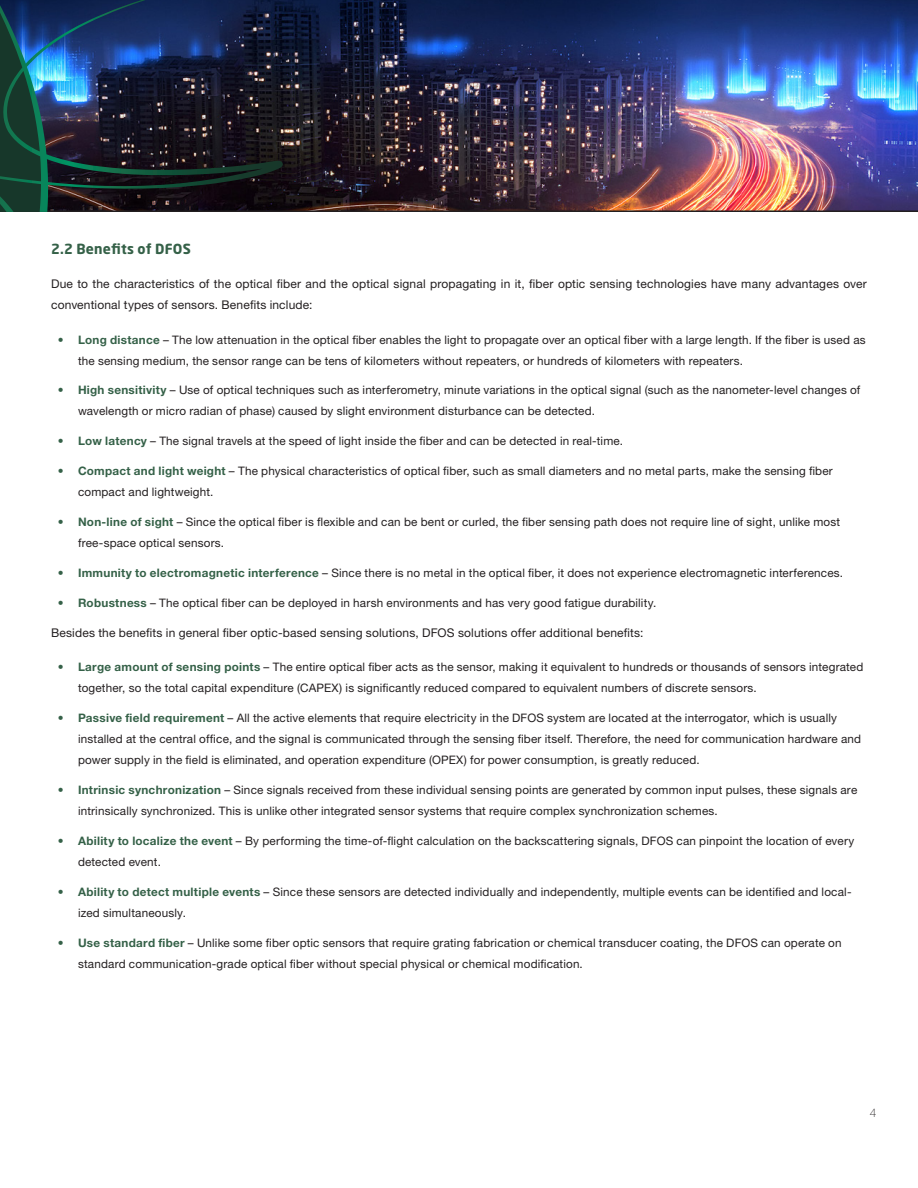
<style>
.page{position:relative;width:918px;height:1188px;background:#fff}
.page>*{position:absolute;margin:0;border:0;box-sizing:border-box;transform-origin:0 0}
.Heading_2{font:700 13.8px "Neo Sans Pro";letter-spacing:.01em;color:#356148}
.Body_Text_copy{font:12px/21px "Helvetica Neue LT Pro";letter-spacing:.015em;color:#231f20}
.t1{font:100 12px "Helvetica Neue LT Pro";color:#231f20}
.t2{font:11.7px/21px "Helvetica Neue LT Pro";letter-spacing:.015em;color:#231f20}
.s1{color:#356148}
.s2{font-weight:700;color:#356148}
</style>
<div class="page">
<img style="left:283px;top:0;width:635px;height:212px">
<img style="left:0;top:0;width:283px;height:212px">
<p class="Heading_2" style="left:51px;top:240px;width:141px">2.2 Benefits of DFOS</p>
<p class="Body_Text_copy" style="left:51px;top:273px;width:817px">Due to the characteristics of the optical fiber and the optical signal propagating in it, fiber optic sensing technologies have many advantages over conventional types of sensors. Benefits include:</p>
<p class="t2" style="left:78px;top:329px;width:789px;text-indent:-20px"><span class="s1">•</span> <span class="s2">Long distance</span> – The low attenuation in the optical fiber enables the light to propagate over an optical fiber with a large length. If the fiber is used as the sensing medium, the sensor range can be tens of kilometers without repeaters, or hundreds of kilometers with repeaters.</p>
<p class="t2" style="left:78px;top:380px;width:784px;text-indent:-20px"><span class="s1">•</span> <span class="s2">High sensitivity</span> – Use of optical techniques such as interferometry, minute variations in the optical signal (such as the nanometer-level changes of wavelength or micro radian of phase) caused by slight environment disturbance can be detected.</p>
<p class="t2" style="left:58px;top:430px;width:567px"><span class="s1">•</span> <span class="s2">Low latency</span> – The signal travels at the speed of light inside the fiber and can be detected in real-time.</p>
<p class="t2" style="left:78px;top:460px;width:756px;text-indent:-20px"><span class="s1">•</span> <span class="s2">Compact and light weight</span> – The physical characteristics of optical fiber, such as small diameters and no metal parts, make the sensing fiber compact and lightweight.</p>
<p class="t2" style="left:78px;top:511px;width:764px;text-indent:-20px"><span class="s1">•</span> <span class="s2">Non-line of sight</span> – Since the optical fiber is flexible and can be bent or curled, the fiber sensing path does not require line of sight, unlike most free-space optical sensors.</p>
<p class="t2" style="left:58px;top:562px;width:787px"><span class="s1">•</span> <span class="s2">Immunity to electromagnetic interference</span> – Since there is no metal in the optical fiber, it does not experience electromagnetic interferences.</p>
<p class="t2" style="left:58px;top:592px;width:600px"><span class="s1">•</span> <span class="s2">Robustness</span> – The optical fiber can be deployed in harsh environments and has very good fatigue durability.</p>
<p class="Body_Text_copy" style="left:51px;top:622px;width:594px">Besides the benefits in general fiber optic-based sensing solutions, DFOS solutions offer additional benefits:</p>
<p class="t2" style="left:78px;top:656px;width:787px;text-indent:-20px"><span class="s1">•</span> <span class="s2">Large amount of sensing points</span> – The entire optical fiber acts as the sensor, making it equivalent to hundreds or thousands of sensors integrated together, so the total capital expenditure (CAPEX) is significantly reduced compared to equivalent numbers of discrete sensors.</p>
<p class="t2" style="left:78px;top:707px;width:785px;text-indent:-20px"><span class="s1">•</span> <span class="s2">Passive field requirement</span> – All the active elements that require electricity in the DFOS system are located at the interrogator, which is usually installed at the central office, and the signal is communicated through the sensing fiber itself. Therefore, the need for communication hardware and power supply in the field is eliminated, and operation expenditure (OPEX) for power consumption, is greatly reduced.</p>
<p class="t2" style="left:78px;top:779px;width:781px;text-indent:-20px"><span class="s1">•</span> <span class="s2">Intrinsic synchronization</span> – Since signals received from these individual sensing points are generated by common input pulses, these signals are intrinsically synchronized. This is unlike other integrated sensor systems that require complex synchronization schemes.</p>
<p class="t2" style="left:78px;top:830px;width:778px;text-indent:-20px"><span class="s1">•</span> <span class="s2">Ability to localize the event</span> – By performing the time-of-flight calculation on the backscattering signals, DFOS can pinpoint the location of every detected event.</p>
<p class="t2" style="left:78px;top:881px;width:775px;text-indent:-20px"><span class="s1">•</span> <span class="s2">Ability to detect multiple events</span> – Since these sensors are detected individually and independently, multiple events can be identified and local&shy;ized simultaneously.</p>
<p class="t2" style="left:78px;top:932px;width:765px;text-indent:-20px"><span class="s1">•</span> <span class="s2">Use standard fiber</span> – Unlike some fiber optic sensors that require grating fabrication or chemical transducer coating, the DFOS can operate on standard communication-grade optical fiber without special physical or chemical modification.</p>
<p class="t1" style="left:870px;top:1105px;width:8px">4</p>
</div>
